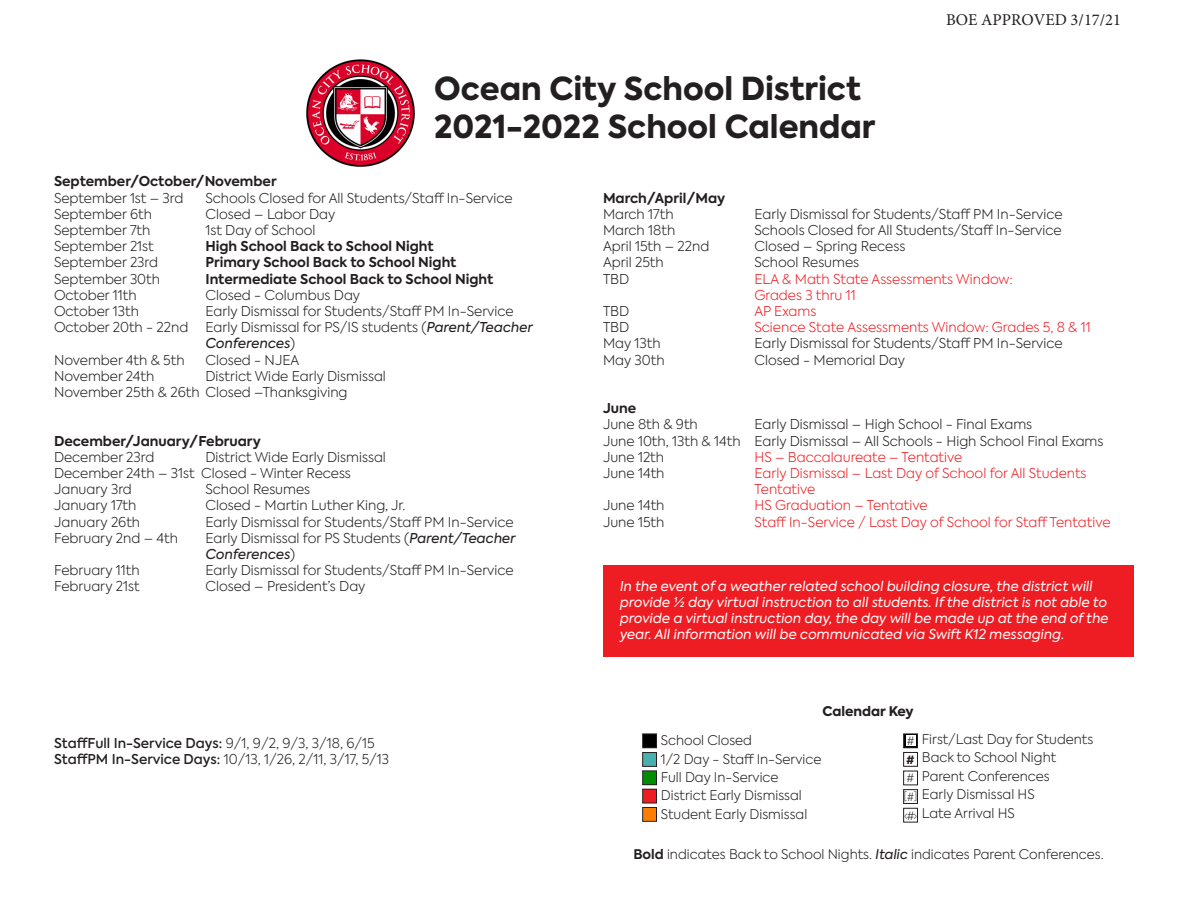
<style>
.page{position:relative;width:1188px;height:918px;background:#fff}
.page>*{position:absolute;margin:0;border:0;box-sizing:border-box;transform-origin:0 0}
.t1{font:800 31.5px "Axiforma";color:#231f20}
.t2{font:16.5px "Minion Pro";color:#221e1f}
.t3{font:300 13.5px/16.2px "Axiforma";color:#231f20}
.t4{font:italic 13.5px/16.2px "Axiforma";color:#fff}
.t5{font:300 13.5px "Axiforma";color:#ee1d23}
.t6{font:700 13.5px "Axiforma";color:#231f20}
.t7{font:500 13.5px/16.2px "Axiforma";color:#231f20}
.t8{font:italic 13.5px "Axiforma";color:#231f20}
.t9{font:300 13.2px "Axiforma";color:#231f20}
.t10{font:800 13.2px "Axiforma";color:#231f20}
.t11{font:300 11.4px "Axiforma";color:#231f20;scale:.5 1}
.t12{font:300 11.4px "Axiforma";color:#231f20}
.t13{font:700 11.4px "Axiforma";color:#231f20}
.t14{font:300 9.45px "Axiforma";color:#231f20;scale:.9 1}
.s1{font-weight:400;font-style:italic}
.s2{font-weight:300;font-style:normal}
.s3{font-weight:300}
.s4{font-size:11.4px}
.s5{font-weight:700}
</style>
<div class="page">
<img style="left:306px;top:59px;width:109px;height:108px">
<div style="left:603px;top:565px;width:531px;height:92px;background:#ee1d23"></div>
<div style="left:643px;top:734px;width:14px;height:14px;background:#000"></div>
<div style="left:642px;top:733px;width:15px;height:15px;border:1px solid #231f20"></div>
<div style="left:643px;top:753px;width:14px;height:13px;background:#4aafaf"></div>
<div style="left:642px;top:752px;width:15px;height:15px;border:1px solid #231f20"></div>
<div style="left:643px;top:771px;width:14px;height:14px;background:#008e00"></div>
<div style="left:642px;top:770px;width:15px;height:15px;border:1px solid #231f20"></div>
<div style="left:643px;top:789px;width:14px;height:14px;background:#ee1d23"></div>
<div style="left:642px;top:789px;width:15px;height:15px;border:1px solid #231f20"></div>
<div style="left:643px;top:807px;width:14px;height:14px;background:#ff7e00"></div>
<div style="left:642px;top:807px;width:15px;height:15px;border:1px solid #231f20"></div>
<div style="left:903px;top:733px;width:15px;height:15px;border:1px solid #231f20"></div>
<div style="left:903px;top:752px;width:15px;height:15px;border:1px solid #231f20"></div>
<div style="left:903px;top:771px;width:15px;height:14px;border:1px solid #231f20"></div>
<div style="left:903px;top:789px;width:15px;height:15px;border:1px solid #231f20"></div>
<div style="left:903px;top:808px;width:15px;height:15px;border:1px solid #231f20"></div>
<p class="t1" style="left:434px;top:67px;width:428px">Ocean City School District</p>
<p class="t1" style="left:434px;top:104px;width:443px">2021-2022 School Calendar</p>
<p class="t2" style="left:946px;top:9px;width:177px">BOE APPROVED 3/17/21</p>
<p class="t6" style="left:54px;top:172px;width:224px">September/October/November</p>
<p class="t3" style="left:54px;top:190px;width:131px">September 1st – 3rd</p>
<p class="t3" style="left:205px;top:190px;width:309px">Schools Closed for All Students/Staff In-Service</p>
<p class="t3" style="left:54px;top:206px;width:99px">September 6th</p>
<p class="t3" style="left:205px;top:206px;width:131px">Closed – Labor Day</p>
<p class="t3" style="left:54px;top:222px;width:98px">September 7th</p>
<p class="t3" style="left:205px;top:222px;width:112px">1st Day of School</p>
<p class="t3" style="left:54px;top:238px;width:101px">September 21st</p>
<p class="t6" style="left:206px;top:237px;width:230px">High School Back to School Night</p>
<p class="t3" style="left:54px;top:254px;width:106px">September 23rd</p>
<p class="t6" style="left:206px;top:253px;width:253px">Primary School Back to School Night</p>
<p class="t3" style="left:54px;top:271px;width:108px">September 30th</p>
<p class="t6" style="left:206px;top:269px;width:289px">Intermediate School Back to School Night</p>
<p class="t3" style="left:54px;top:287px;width:84px">October 11th</p>
<p class="t3" style="left:205px;top:287px;width:156px">Closed - Columbus Day</p>
<p class="t3" style="left:54px;top:303px;width:86px">October 13th</p>
<p class="t3" style="left:205px;top:303px;width:310px">Early Dismissal for Students/Staff PM In-Service</p>
<p class="t3" style="left:54px;top:319px;width:136px">October 20th - 22nd</p>
<p class="t3" style="left:205px;top:319px;width:329px">Early Dismissal for PS/IS students (<span class="s1">Parent/Teacher</span></p>
<p class="t8" style="left:205px;top:335px;width:91px">Conferences<span class="s2">)</span></p>
<p class="t3" style="left:54px;top:352px;width:132px">November 4th &amp; 5th</p>
<p class="t3" style="left:205px;top:352px;width:95px">Closed - NJEA</p>
<p class="t3" style="left:54px;top:368px;width:102px">November 24th</p>
<p class="t3" style="left:205px;top:368px;width:182px">District Wide Early Dismissal</p>
<p class="t3" style="left:54px;top:384px;width:295px">November 25th &amp; 26th Closed –Thanksgiving</p>
<p class="t6" style="left:54px;top:431px;width:208px">December/January/February</p>
<p class="t3" style="left:54px;top:449px;width:102px">December 23rd</p>
<p class="t3" style="left:205px;top:449px;width:182px">District Wide Early Dismissal</p>
<p class="t3" style="left:54px;top:465px;width:298px">December 24th – 31st Closed - Winter Recess</p>
<p class="t3" style="left:54px;top:481px;width:79px">January 3rd</p>
<p class="t3" style="left:205px;top:481px;width:106px">School Resumes</p>
<p class="t3" style="left:54px;top:497px;width:84px">January 17th</p>
<p class="t3" style="left:205px;top:497px;width:201px">Closed - Martin Luther King, Jr.</p>
<p class="t3" style="left:54px;top:514px;width:88px">January 26th</p>
<p class="t3" style="left:205px;top:514px;width:310px">Early Dismissal for Students/Staff PM In-Service</p>
<p class="t3" style="left:54px;top:530px;width:125px">February 2nd – 4th</p>
<p class="t3" style="left:205px;top:530px;width:312px">Early Dismissal for PS Students (<span class="s1">Parent/Teacher</span></p>
<p class="t8" style="left:205px;top:545px;width:91px">Conferences<span class="s2">)</span></p>
<p class="t3" style="left:54px;top:562px;width:87px">February 11th</p>
<p class="t3" style="left:205px;top:562px;width:310px">Early Dismissal for Students/Staff PM In-Service</p>
<p class="t3" style="left:54px;top:578px;width:87px">February 21st</p>
<p class="t3" style="left:205px;top:578px;width:162px">Closed – President’s Day</p>
<p class="t6" style="left:603px;top:188px;width:124px">March/April/May</p>
<p class="t3" style="left:603px;top:206px;width:72px">March 17th</p>
<p class="t3" style="left:754px;top:206px;width:310px">Early Dismissal for Students/Staff PM In-Service</p>
<p class="t3" style="left:603px;top:222px;width:74px">March 18th</p>
<p class="t3" style="left:754px;top:222px;width:309px">Schools Closed for All Students/Staff In-Service</p>
<p class="t3" style="left:603px;top:238px;width:108px">April 15th – 22nd</p>
<p class="t3" style="left:754px;top:238px;width:152px">Closed – Spring Recess</p>
<p class="t3" style="left:603px;top:254px;width:62px">April 25th</p>
<p class="t3" style="left:754px;top:254px;width:106px">School Resumes</p>
<p class="t3" style="left:603px;top:271px;width:28px">TBD</p>
<p class="t5" style="left:754px;top:270px;width:260px">ELA &amp; Math State Assessments Window:</p>
<p class="t5" style="left:754px;top:286px;width:103px">Grades 3 thru 11</p>
<p class="t3" style="left:603px;top:303px;width:28px">TBD</p>
<p class="t5" style="left:754px;top:302px;width:63px">AP Exams</p>
<p class="t3" style="left:603px;top:319px;width:28px">TBD</p>
<p class="t5" style="left:754px;top:319px;width:338px">Science State Assessments Window: Grades 5, 8 &amp; 11</p>
<p class="t3" style="left:603px;top:335px;width:59px">May 13th</p>
<p class="t3" style="left:754px;top:335px;width:310px">Early Dismissal for Students/Staff PM In-Service</p>
<p class="t3" style="left:603px;top:352px;width:63px">May 30th</p>
<p class="t3" style="left:754px;top:352px;width:152px">Closed - Memorial Day</p>
<p class="t6" style="left:603px;top:399px;width:35px">June</p>
<p class="t3" style="left:603px;top:416px;width:96px">June 8th &amp; 9th</p>
<p class="t3" style="left:754px;top:416px;width:279px">Early Dismissal – High School - Final Exams</p>
<p class="t3" style="left:603px;top:433px;width:502px">June 10th, 13th &amp; 14th Early Dismissal – All Schools - High School Final Exams<br>June 12th</p>
<p class="t5" style="left:754px;top:448px;width:209px">HS – Baccalaureate – Tentative</p>
<p class="t3" style="left:603px;top:465px;width:63px">June 14th</p>
<p class="t5" style="left:754px;top:464px;width:334px">Early Dismissal – Last Day of School for All Students</p>
<p class="t5" style="left:754px;top:481px;width:62px">Tentative</p>
<p class="t3" style="left:603px;top:497px;width:63px">June 14th</p>
<p class="t5" style="left:754px;top:497px;width:175px">HS Graduation – Tentative</p>
<p class="t3" style="left:603px;top:514px;width:63px">June 15th</p>
<p class="t5" style="left:754px;top:513px;width:358px">Staff In-Service / Last Day of School for Staff Tentative</p>
<p class="t4" style="left:620px;top:578px;width:490px">In the event of a weather related school building closure, the district will provide ½ day virtual instruction to all students. If the district is not able to provide a virtual instruction day, the day will be made up at the end of the year. All information will be communicated via Swift K12 messaging.</p>
<p class="t10" style="left:822px;top:702px;width:93px">Calendar Key</p>
<p class="t9" style="left:922px;top:730px;width:173px">First/Last Day for Students</p>
<p class="t9" style="left:922px;top:749px;width:136px">Back to School Night</p>
<p class="t9" style="left:922px;top:768px;width:129px">Parent Conferences</p>
<p class="t9" style="left:922px;top:786px;width:114px">Early Dismissal HS</p>
<p class="t9" style="left:922px;top:805px;width:94px">Late Arrival HS</p>
<p class="t7" style="left:54px;top:735px;width:337px">Staff Full In-Service Days: <span class="s3">9/1, 9/2, 9/3, 3/18, 6/15<br></span>StaffPM In-Service Days: <span class="s3">10/13, 1/26, 2/11, 3/17, 5/13</span></p>
<p class="t9" style="left:661px;top:732px;width:93px">School Closed</p>
<p class="t12" style="left:907px;top:734px;width:9px">#</p>
<p class="t13" style="left:906px;top:752px;width:10px">#</p>
<p class="t12" style="left:907px;top:771px;width:9px">#</p>
<p class="t14" style="left:904px;top:790px;width:16px">[<span class="s4">#</span>]</p>
<p class="t11" style="left:904px;top:808px;width:26px">&lt;#&gt;</p>
<p class="t9" style="left:633px;top:846px;width:472px"><span class="s5">Bold</span> indicates Back to School Nights. <span class="s1">Italic</span> indicates Parent Conferences.</p>
<p class="t9" style="left:661px;top:751px;width:162px">1/2 Day - Staff In-Service</p>
<p class="t9" style="left:661px;top:769px;width:119px">Full Day In-Service</p>
<p class="t9" style="left:661px;top:787px;width:142px">District Early Dismissal</p>
<p class="t9" style="left:661px;top:805px;width:148px">Student Early Dismissal</p>
</div>
